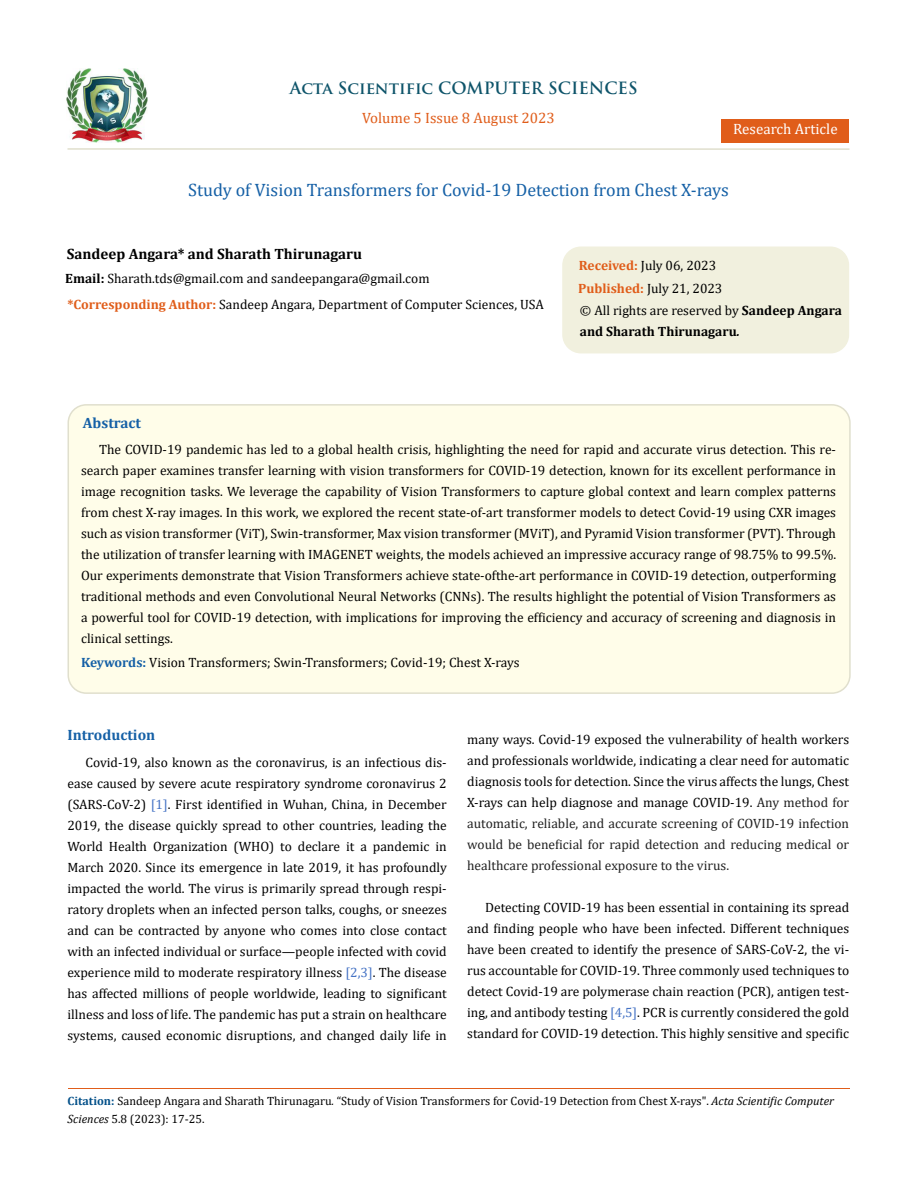
<style>
.page{position:relative;width:917px;height:1188px;background:#fff}
.page>*{position:absolute;margin:0;border:0;box-sizing:border-box;transform-origin:0 0}
.t1{font:18px "Cambria";color:#1560a6}
.t2{font:700 16.5px "Trajan Pro";color:#0e546a}
.t3{font:700 15px "Cambria";color:#000}
.t4{font:15px "Cambria";color:#e05d1a}
.t5{font:700 15px "Cambria";color:#1560a6}
.t6{font:15px "Cambria";color:#fff}
.t7{font:13.5px/21px "Cambria";color:#000;text-align:justify}
.t8{font:700 13.5px/21px "Cambria";color:#000}
.t9{font:12px/18px "Cambria";color:#000}
.s1{font-weight:700}
.s2{font-weight:700;color:#e05d1a}
.s3{font-weight:400}
.s4{font-style:italic}
.s5{font-weight:700;color:#1560a6}
.s6{color:#4472c4}
.s7{color:#212121}
.s8{font-weight:700;color:#035089}
</style>
<div class="page">
<img style="left:67px;top:68px;width:80px;height:74px">
<div style="left:721px;top:119px;width:128px;height:23px;background:#e05d1a"></div>
<div style="left:563px;top:247px;width:285px;height:106px;background:#f1f0de;border-radius:18px"></div>
<div style="left:562px;top:247px;width:287px;height:106px;border:2px solid #f1f0de;border-radius:18px"></div>
<div style="left:68px;top:405px;width:781px;height:288px;background:#fffde9;border-radius:18px"></div>
<div style="left:67px;top:404px;width:783px;height:290px;border:2px solid #e0dfcd;border-radius:18px"></div>
<hr style="left:68px;top:1088px;width:781px;height:1px;background:#e05d1a">
<hr style="left:67px;top:148px;width:782px;height:2px;background:#e0dfcd">
<p class="t2" style="left:290px;top:77px;width:349px">Acta Scientific COMPUTER SCIENCES</p>
<p class="t4" style="left:362px;top:109px;width:194px">Volume 5 Issue 8 August 2023</p>
<p class="t6" style="left:733px;top:120px;width:106px">Research Article</p>
<h1 class="t1" style="left:188px;top:180px;width:542px">Study of Vision Transformers for Covid-19 Detection from Chest X-rays</h1>
<p class="t3" style="left:67px;top:243px;width:297px">Sandeep Angara* and Sharath Thirunagaru</p>
<p class="t7" style="left:65px;top:265px;width:480px;line-height:26.2px"><span class="s1">Email:</span> Sharath.tds@gmail.com and sandeepangara@gmail.com<br><span class="s2">*Corresponding Author:</span> Sandeep Angara, Department of Computer Sciences, USA</p>
<p class="t7" style="left:578px;top:254px;width:146px;line-height:23px"><span class="s2">Received:</span> July 06, 2023<br><span class="s2">Published:</span> July 21, 2023</p>
<p class="t8" style="left:580px;top:299px;width:264px"><span class="s3">© All rights are reserved by</span> Sandeep Angara and Sharath Thirunagaru<span class="s4">.</span></p>
<p class="t5" style="left:83px;top:413px;width:60px">Abstract</p>
<p class="t7" style="left:81px;top:438px;width:756px;text-indent:18px">The COVID-19 pandemic has led to a global health crisis, highlighting the need for rapid and accurate virus detection. This re&shy;search paper examines transfer learning with vision transformers for COVID-19 detection, known for its excellent performance in image recognition tasks. We leverage the capability of Vision Transformers to capture global context and learn complex patterns from chest X-ray images. In this work, we explored the recent state-of-art transformer models to detect Covid-19 using CXR images such as vision transformer (ViT), Swin-transformer, Max vision transformer (MViT), and Pyramid Vision transformer (PVT). Through the utilization of transfer learning with IMAGENET weights, the models achieved an impressive accuracy range of 98.75% to 99.5%.<br>Our experiments demonstrate that Vision Transformers achieve state-ofthe-art performance in COVID-19 detection, outperforming traditional methods and even Convolutional Neural Networks (CNNs). The results highlight the potential of Vision Transformers as a powerful tool for COVID-19 detection, with implications for improving the efficiency and accuracy of screening and diagnosis in clinical settings.</p>
<p class="t7" style="left:81px;top:652px;width:440px"><span class="s5">Keywords:</span> Vision Transformers; Swin-Transformers; Covid-19; Chest X-rays</p>
<p class="t5" style="left:67px;top:724px;width:89px">Introduction</p>
<p class="t7" style="left:67px;top:751px;width:381px;text-indent:18px">Covid-19, also known as the coronavirus, is an infectious dis&shy;ease caused by severe acute respiratory syndrome coronavirus 2 (SARS-CoV-2) <span class="s6">[1]</span>. First identified in Wuhan, China, in December 2019, the disease quickly spread to other countries, leading the World Health Organization (WHO) to declare it a pandemic in March 2020. Since its emergence in late 2019, it has profoundly impacted the world. The virus is primarily spread through respi&shy;ratory droplets when an infected person talks, coughs, or sneezes and can be contracted by anyone who comes into close contact with an infected individual or surface—people infected with covid experience mild to moderate respiratory illness <span class="s6">[2,3]</span>. The disease has affected millions of people worldwide, leading to significant illness and loss of life. The pandemic has put a strain on healthcare systems, caused economic disruptions, and changed daily life in</p>
<p class="t7" style="left:467px;top:729px;width:383px">many ways. Covid-19 exposed the vulnerability of health workers and professionals worldwide, indicating a clear need for automatic diagnosis tools for detection. Since the virus affects the lungs, Chest X-rays can help diagnose and manage COVID-19. <span class="s7">Any method for automatic, reliable, and accurate screening of COVID-19 infection would be beneficial for rapid detection and reducing medical or healthcare professional exposure to the virus.</span></p>
<p class="t7" style="left:467px;top:897px;width:383px;text-indent:18px">Detecting COVID-19 has been essential in containing its spread and finding people who have been infected. Different techniques have been created to identify the presence of SARS-CoV-2, the vi&shy;rus accountable for COVID-19. Three commonly used techniques to detect Covid-19 are polymerase chain reaction (PCR), antigen test&shy;ing, and antibody testing <span class="s6">[4,5]</span>. PCR is currently considered the gold standard for COVID-19 detection. This highly sensitive and specific</p>
<p class="t9" style="left:68px;top:1092px;width:768px"><span class="s8">Citation:</span> Sandeep Angara and Sharath Thirunagaru<span class="s4">.</span> “Study of Vision Transformers for Covid-19 Detection from Chest X-rays". <span class="s4">Acta Scientific Computer<br>Sciences</span> 5.8 (2023): 17-25.</p>
</div>
